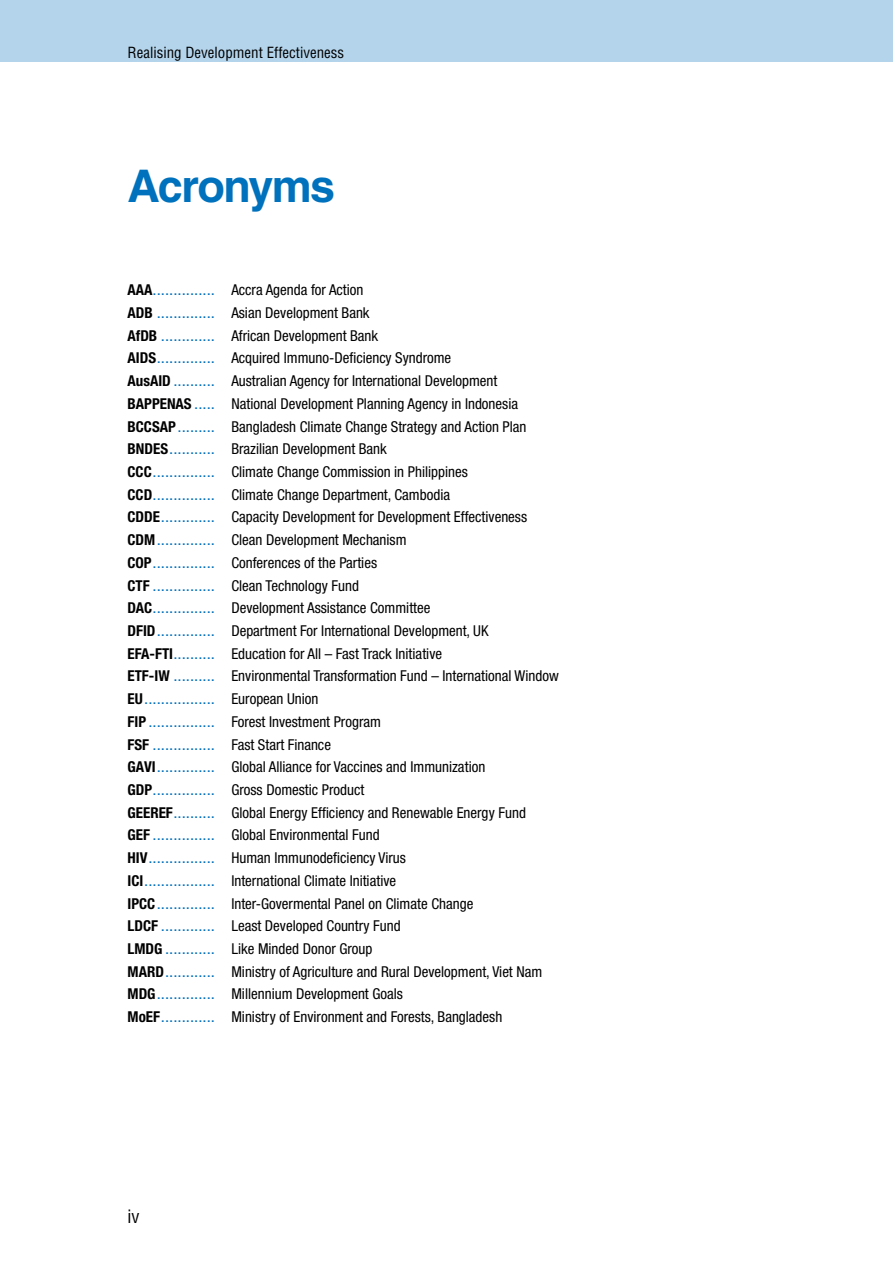
<style>
.page{position:relative;width:893px;height:1263px;background:#fff}
.page>*{position:absolute;margin:0;border:0;box-sizing:border-box;transform-origin:0 0}
.t1{font:700 45px "Helvetica LT Std";letter-spacing:-.035em;color:#0071bc}
.t2{font:condensed 18px "Helvetica LT Std";color:#000}
.t3{font:condensed 15px/22.6px "Helvetica Neue LT Std";color:#000}
.t4{font:condensed 15px "Helvetica LT Std";color:#000}
.s1{font-weight:700}
.s2{font-stretch:normal;color:#0071bc}
</style>
<div class="page">
<div style="left:0;top:0;width:893px;height:62px;background:#b3d4eb"></div>
<p class="t4" style="left:128px;top:44px;width:218px">Realising Development Effectiveness</p>
<h1 class="t1" style="left:128px;top:159px;width:209px">Acronyms</h1>
<p class="t3" style="left:128px;top:278px;width:433px"><span class="s1">AAA</span><span class="s2">...............</span> Accra Agenda for Action<br><span class="s1">ADB</span><span class="s2">...............</span> Asian Development Bank<br><span class="s1">AfDB</span><span class="s2">..............</span> African Development Bank<br><span class="s1">AIDS</span><span class="s2">...............</span> Acquired Immuno-Deficiency Syndrome<br><span class="s1">AusAID</span><span class="s2">...........</span> Australian Agency for International Development <span class="s1">BAPPENAS</span><span class="s2">......</span> National Development Planning Agency in Indonesia <span class="s1">BCCSAP</span><span class="s2">..........</span> Bangladesh Climate Change Strategy and Action Plan <span class="s1">BNDES</span><span class="s2">............</span> Brazilian Development Bank<br><span class="s1">CCC</span><span class="s2">................</span> Climate Change Commission in Philippines <span class="s1">CCD</span><span class="s2">................</span> Climate Change Department, Cambodia<br><span class="s1">CDDE</span><span class="s2">..............</span> Capacity Development for Development Effectiveness <span class="s1">CDM</span><span class="s2">...............</span> Clean Development Mechanism<br><span class="s1">COP</span><span class="s2">................</span> Conferences of the Parties<br><span class="s1">CTF</span><span class="s2">................</span> Clean Technology Fund<br><span class="s1">DAC</span><span class="s2">................</span> Development Assistance Committee<br><span class="s1">DFID</span><span class="s2">...............</span> Department For International Development, UK <span class="s1">EFA-FTI</span><span class="s2">...........</span> Education for All – Fast Track Initiative<br><span class="s1">ETF-IW</span><span class="s2">...........</span> Environmental Transformation Fund – International Window <span class="s1">EU</span><span class="s2">..................</span> European Union<br><span class="s1">FIP</span><span class="s2">.................</span> Forest Investment Program<br><span class="s1">FSF</span><span class="s2">................</span> Fast Start Finance<br><span class="s1">GAVI</span><span class="s2">...............</span> Global Alliance for Vaccines and Immunization <span class="s1">GDP</span><span class="s2">................</span> Gross Domestic Product<br><span class="s1">GEEREF</span><span class="s2">...........</span> Global Energy Efficiency and Renewable Energy Fund <span class="s1">GEF</span><span class="s2">................</span> Global Environmental Fund<br><span class="s1">HIV</span><span class="s2">.................</span> Human Immunodeficiency Virus<br><span class="s1">ICI</span><span class="s2">..................</span> International Climate Initiative<br><span class="s1">IPCC</span><span class="s2">...............</span> Inter-Govermental Panel on Climate Change <span class="s1">LDCF</span><span class="s2">..............</span> Least Developed Country Fund<br><span class="s1">LMDG</span><span class="s2">.............</span> Like Minded Donor Group<br><span class="s1">MARD</span><span class="s2">.............</span> Ministry of Agriculture and Rural Development, Viet Nam <span class="s1">MDG</span><span class="s2">...............</span> Millennium Development Goals<br><span class="s1">MoEF</span><span class="s2">..............</span> Ministry of Environment and Forests, Bangladesh</p>
<p class="t2" style="left:128px;top:1205px;width:13px">iv</p>
</div>
